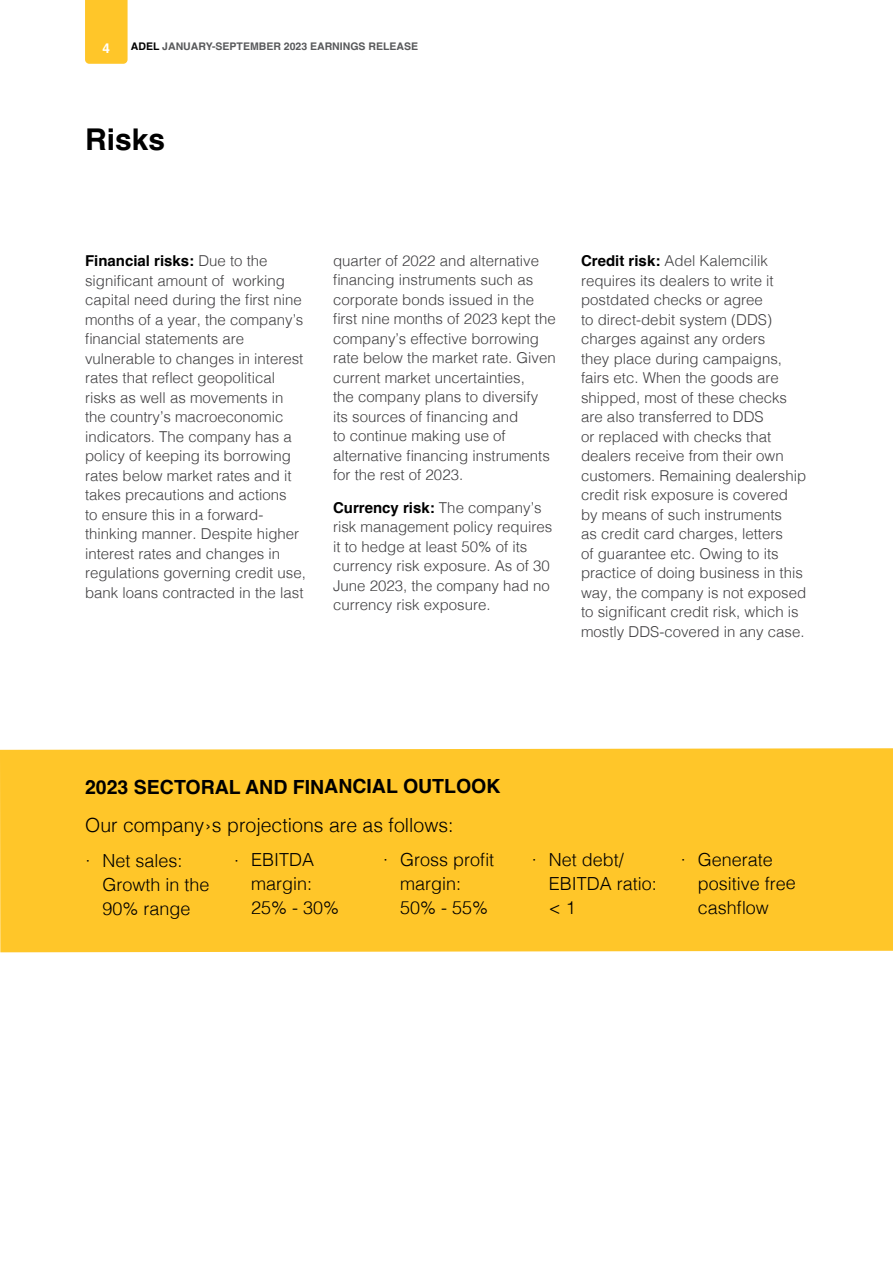
<style>
.page{position:relative;width:893px;height:1263px;background:#fff}
.page>*{position:absolute;margin:0;border:0;box-sizing:border-box;transform-origin:0 0}
.t1{font:700 30px "Helvetica";color:#000}
.t2{font:300 19.5px "Helvetica";letter-spacing:-.005em;color:#000}
.t3{font:700 19.5px "Helvetica";letter-spacing:-.005em;color:#000}
.t4{font:300 18px/24px "Helvetica";letter-spacing:-.005em;color:#000}
.t5{font:300 15px/19.5px "Helvetica";color:#414042}
.t6{font:700 13.5px "Helvetica";color:#fff}
.t7{font:700 10.5px "Helvetica";color:#58595b}
.s1{color:#000}
.s2{font-weight:700;color:#000}
</style>
<div class="page">
<div style="left:85px;top:0;width:43px;height:64px;background:#ffc629"></div>
<div style="left:0;top:748px;width:893px;height:204px;background:#ffc629"></div>
<p class="t6" style="left:103px;top:40px;width:9px">4</p>
<p class="t7" style="left:131px;top:40px;width:289px"><span class="s1">ADEL</span> JANUARY-SEPTEMBER 2023 EARNINGS RELEASE</p>
<h1 class="t1" style="left:85px;top:121px;width:82px">Risks</h1>
<p class="t5" style="left:85px;top:250px;width:222px"><span class="s2">Financial risks:</span> Due to the significant amount of working capital need during the first nine months of a year, the company’s financial statements are vulnerable to changes in interest rates that reflect geopolitical risks as well as movements in the country’s macroeconomic indicators. The company has a policy of keeping its borrowing rates below market rates and it takes precautions and actions<br>to ensure this in a forward&shy;thinking manner. Despite higher interest rates and changes in regulations governing credit use, bank loans contracted in the last</p>
<p class="t5" style="left:333px;top:250px;width:224px">quarter of 2022 and alternative financing instruments such as corporate bonds issued in the first nine months of 2023 kept the company’s effective borrowing rate below the market rate. Given current market uncertainties,<br>the company plans to diversify its sources of financing and<br>to continue making use of alternative financing instruments for the rest of 2023.</p>
<p class="t5" style="left:333px;top:497px;width:221px"><span class="s2">Currency risk:</span> The company’s risk management policy requires it to hedge at least 50% of its currency risk exposure. As of 30<br>June 2023, the company had no currency risk exposure.</p>
<p class="t5" style="left:581px;top:250px;width:227px"><span class="s2">Credit risk:</span> Adel Kalemcilik requires its dealers to write it postdated checks or agree<br>to direct-debit system (DDS) charges against any orders<br>they place during campaigns, fairs etc. When the goods are shipped, most of these checks are also transferred to DDS<br>or replaced with checks that dealers receive from their own customers. Remaining dealership credit risk exposure is covered by means of such instruments<br>as credit card charges, letters<br>of guarantee etc. Owing to its practice of doing business in this way, the company is not exposed to significant credit risk, which is mostly DDS-covered in any case.</p>
<h2 class="t3" style="left:85px;top:775px;width:417px">2023 SECTORAL AND FINANCIAL OUTLOOK</h2>
<h2 class="t2" style="left:85px;top:808px;width:370px">Our company›s projections are as follows:</h2>
<p class="t4" style="left:102px;top:847px;width:109px;text-indent:-17px">· Net sales:<br>Growth in the<br>90% range</p>
<p class="t4" style="left:251px;top:847px;width:90px;text-indent:-17px">· EBITDA margin:<br>25% - 30%</p>
<p class="t4" style="left:400px;top:846px;width:96px;text-indent:-17px">· Gross profit margin:<br>50% - 55%</p>
<p class="t4" style="left:549px;top:846px;width:110px;text-indent:-17px">· Net debt/<br>EBITDA ratio: &lt; 1</p>
<p class="t4" style="left:698px;top:846px;width:100px;text-indent:-17px">· Generate positive free cashflow</p>
</div>
